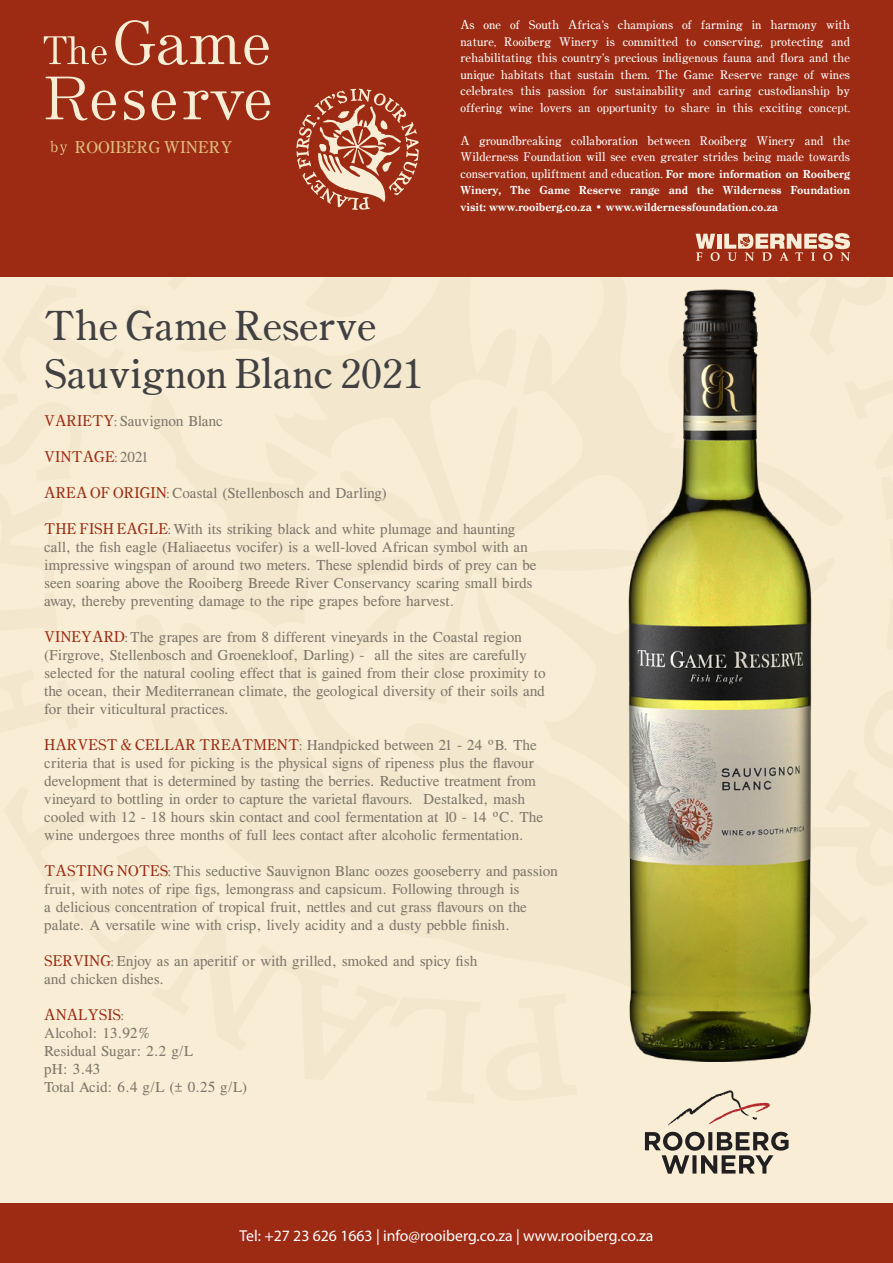
<style>
.page{position:relative;width:893px;height:1263px;background:#f9eed5}
.page>*{position:absolute;margin:0;border:0;box-sizing:border-box;transform-origin:0 0}
.t1{font:40.5px/48.6px "Century Oldstyle ICG";color:#414042}
.t2{font:16.5px "Century Oldstyle ICG";color:#dfbd7e}
.t3{font:15.75px "Myriad Pro";color:#fff}
.t4{font:15px/18px "Times CG";color:#80786d}
.t5{font:15px "Century Oldstyle ICG";color:#9d2b14}
.t6{font:12px/16.5px "Century Oldstyle ICG";color:#fff;text-align:justify}
.t7{font:700 12px/16.5px "Century Old Style";color:#fff}
.s1{font-family:"Century Old Style";font-weight:700}
.s2{font-family:"Century Oldstyle ICG";color:#9d2b14}
.s3{font-family:"Century Oldstyle ICG"}
.s4{color:#80786d}
.s5{font-family:"Times CG";color:#80786d}
</style>
<div class="page">
<div style="left:0;top:0;width:893px;height:276px;background:#9d2b14"></div>
<svg style="left:696px;top:233px;width:154px;height:28px"></svg>
<div style="left:0;top:1203px;width:893px;height:60px;background:#9d2b14"></div>
<svg style="left:668px;top:1090px;width:102px;height:35px"></svg>
<svg style="left:645px;top:1131px;width:143px;height:43px"></svg>
<svg style="left:45px;top:77px;width:71px;height:44px"></svg>
<svg style="left:124px;top:90px;width:21px;height:30px"></svg>
<svg style="left:152px;top:90px;width:24px;height:30px"></svg>
<svg style="left:183px;top:90px;width:87px;height:30px"></svg>
<svg style="left:44px;top:36px;width:63px;height:29px"></svg>
<svg style="left:115px;top:20px;width:154px;height:45px"></svg>
<svg style="left:296px;top:89px;width:123px;height:121px"></svg>
<svg style="left:50px;top:141px;width:17px;height:14px"></svg>
<img style="left:622px;top:276px;width:196px;height:786px">
<p class="t2" style="left:75px;top:136px;width:159px">ROOIBERG WINERY</p>
<p class="t6" style="left:460px;top:17px;width:391px">As one of South Africa’s champions of farming in harmony with nature, Rooiberg Winery is committed to conserving, protecting and rehabilitating this country’s precious indigenous fauna and flora and the unique habitats that sustain them. The Game Reserve range of wines celebrates this passion for sustainability and caring custodianship by offering wine lovers an opportunity to share in this exciting concept.</p>
<p class="t6" style="left:460px;top:132px;width:391px">A groundbreaking collaboration between Rooiberg Winery and the Wilderness Foundation will see even greater strides being made towards conservation, upliftment and education. <span class="s1">For more information on Rooiberg</span></p>
<p class="t7" style="left:460px;top:182px;width:391px">Winery, The Game Reserve range and the Wilderness Foundation visit: www.rooiberg.co.za • www.wildernessfoundation.co.za</p>
<h1 class="t1" style="left:44px;top:300px;width:381px">The Game Reserve<br>Sauvignon Blanc 2021</h1>
<p class="t4" style="left:44px;top:412px;width:180px"><span class="s2">VARIETY</span><span class="s3">:</span> Sauvignon Blanc</p>
<p class="t5" style="left:44px;top:447px;width:106px">VINTAGE<span class="s4">:</span> <span class="s5">2021</span></p>
<p class="t4" style="left:44px;top:484px;width:344px"><span class="s2">AREA OF ORIGIN</span><span class="s3">:</span> Coastal (Stellenbosch and Darling)</p>
<p class="t4" style="left:44px;top:520px;width:494px"><span class="s2">The Fish Eagle</span><span class="s3">:</span> With its striking black and white plumage and haunting call, the fish eagle (Haliaeetus vocifer) is a well-loved African symbol with an impressive wingspan of around two meters. These splendid birds of prey can be seen soaring above the Rooiberg Breede River Conservancy scaring small birds away, thereby preventing damage to the ripe grapes before harvest.</p>
<p class="t4" style="left:44px;top:628px;width:503px"><span class="s2">VINEYARD</span><span class="s3">:</span> The grapes are from 8 different vineyards in the Coastal region (Firgrove, Stellenbosch and Groenekloof, Darling) - all the sites are carefully selected for the natural cooling effect that is gained from their close proximity to the ocean, their Mediterranean climate, the geological diversity of their soils and for their viticultural practices.</p>
<p class="t4" style="left:44px;top:736px;width:500px"><span class="s2">HARVEST &amp; CELLAR TREATMENT</span><span class="s3">:</span> Handpicked between 21 - 24 ºB. The criteria that is used for picking is the physical signs of ripeness plus the flavour development that is determined by tasting the berries. Reductive treatment from vineyard to bottling in order to capture the varietal flavours. Destalked, mash cooled with 12 - 18 hours skin contact and cool fermentation at 10 - 14 ºC. The wine undergoes three months of full lees contact after alcoholic fermentation.</p>
<p class="t4" style="left:44px;top:862px;width:515px"><span class="s2">TASTING NOTES</span><span class="s3">:</span> This seductive Sauvignon Blanc oozes gooseberry and passion fruit, with notes of ripe figs, lemongrass and capsicum. Following through is<br>a delicious concentration of tropical fruit, nettles and cut grass flavours on the palate. A versatile wine with crisp, lively acidity and a dusty pebble finish.</p>
<p class="t4" style="left:44px;top:952px;width:434px"><span class="s2">SERVING</span><span class="s3">:</span> Enjoy as an aperitif or with grilled, smoked and spicy fish and chicken dishes.</p>
<p class="t5" style="left:44px;top:1005px;width:81px">ANALYSIS<span class="s4">:</span></p>
<p class="t4" style="left:44px;top:1024px;width:204px">Alcohol: 13.92%<br>Residual Sugar: 2.2 g/L<br>pH: 3.43<br>Total Acid: 6.4 g/L (± 0.25 g/L)</p>
<p class="t3" style="left:239px;top:1226px;width:415px">Tel: +27 23 626 1663 | info@rooiberg.co.za | www.rooiberg.co.za</p>
</div>
